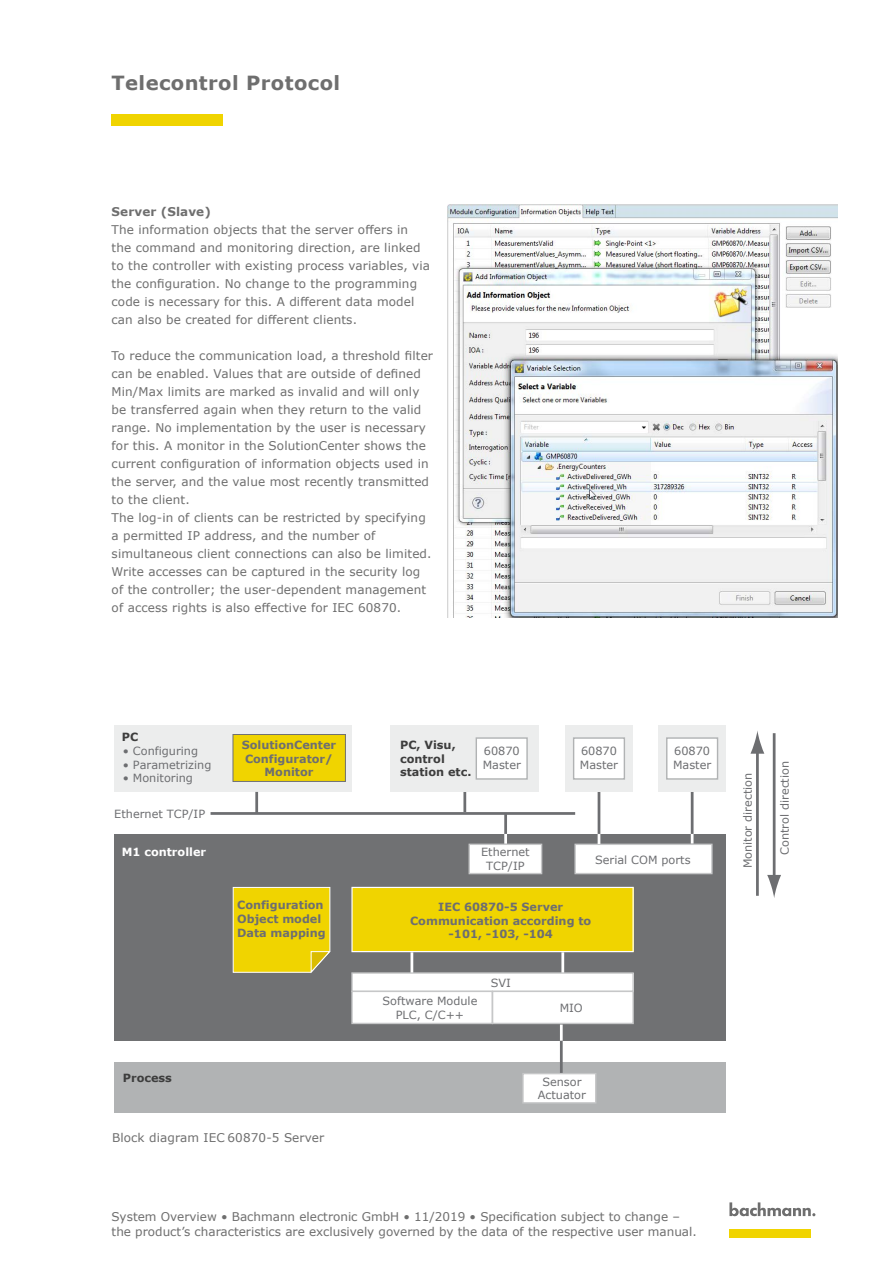
<style>
.page{position:relative;width:893px;height:1263px;background:#fff}
.page>*{position:absolute;margin:0;border:0;box-sizing:border-box;transform-origin:0 0}
.t1{font:700 19.5px "Verdana";letter-spacing:.02em;color:#6e6e6e}
.t2{font:12px/18px "Verdana";letter-spacing:.01em;color:#6e6e6e}
.t3{font:700 12px "Verdana";letter-spacing:.01em;color:#6e6e6e}
.t4{font:11.25px/13.5px "Verdana";color:#6d6e71}
.t5{font:700 11.25px/13.5px "Verdana";color:#6d6e71;text-align:center}
.t6{font:700 11.25px/13.5px "Verdana";color:#3d3d3d}
.t7{font:700 11.25px "Verdana";color:#fff}
</style>
<div class="page">
<div style="left:112px;top:115px;width:111px;height:11px;background:#f0d400"></div>
<hr style="left:463px;top:790px;width:3px;height:22px;background:#6d6e71">
<div style="left:114px;top:1062px;width:612px;height:51px;background:#b1b3b4"></div>
<div style="left:114px;top:725px;width:238px;height:67px;background:#eceded"></div>
<div style="left:114px;top:834px;width:612px;height:207px;background:#707173"></div>
<div style="left:233px;top:734px;width:112px;height:47px;background:#f0d400"></div>
<div style="left:233px;top:734px;width:113px;height:48px;border:1px solid #707173"></div>
<hr style="left:211px;top:812px;width:364px;height:3px;background:#6d6e71">
<svg style="left:232px;top:887px;width:99px;height:86px;background:#ebd110"></svg>
<div style="left:352px;top:887px;width:281px;height:64px;background:#f0d400"></div>
<div style="left:351px;top:887px;width:283px;height:65px;border:1px solid #fff"></div>
<hr style="left:410px;top:952px;width:3px;height:22px;background:#fff">
<hr style="left:561px;top:952px;width:3px;height:22px;background:#fff">
<div style="left:352px;top:973px;width:281px;height:18px;background:#fff"></div>
<div style="left:351px;top:972px;width:283px;height:20px;border:1px solid #c6c7c8"></div>
<div style="left:352px;top:991px;width:140px;height:32px;background:#fff"></div>
<div style="left:351px;top:991px;width:142px;height:33px;border:1px solid #c6c7c8"></div>
<div style="left:493px;top:991px;width:140px;height:32px;background:#fff"></div>
<div style="left:492px;top:991px;width:142px;height:33px;border:1px solid #c6c7c8"></div>
<hr style="left:560px;top:1024px;width:3px;height:50px;background:#6d6e71">
<hr style="left:560px;top:1024px;width:3px;height:17px;background:#fff">
<hr style="left:504px;top:813px;width:3px;height:31px;background:#6d6e71">
<svg style="left:504px;top:834px;width:3px;height:10px"></svg>
<hr style="left:255px;top:792px;width:3px;height:21px;background:#6d6e71">
<div style="left:523px;top:1073px;width:73px;height:30px;background:#fff"></div>
<div style="left:522px;top:1073px;width:74px;height:30px;border:1px solid #c6c7c8"></div>
<div style="left:469px;top:844px;width:73px;height:29px;background:#fff"></div>
<div style="left:469px;top:844px;width:73px;height:30px;border:1px solid #c6c7c8"></div>
<div style="left:575px;top:844px;width:137px;height:29px;background:#fff"></div>
<div style="left:574px;top:844px;width:139px;height:30px;border:1px solid #c6c7c8"></div>
<div style="left:391px;top:725px;width:148px;height:67px;background:#eceded"></div>
<div style="left:476px;top:738px;width:51px;height:41px;background:#fff"></div>
<div style="left:476px;top:737px;width:52px;height:43px;border:1px solid #b1b3b4"></div>
<hr style="left:756px;top:749px;width:3px;height:147px;background:#6d6e71">
<svg style="left:750px;top:731px;width:14px;height:23px"></svg>
<hr style="left:773px;top:733px;width:2px;height:146px;background:#6d6e71">
<svg style="left:767px;top:875px;width:14px;height:23px"></svg>
<svg style="left:598px;top:834px;width:2px;height:10px"></svg>
<hr style="left:598px;top:790px;width:2px;height:44px;background:#6d6e71">
<svg style="left:691px;top:834px;width:2px;height:9px"></svg>
<hr style="left:691px;top:790px;width:2px;height:44px;background:#6d6e71">
<div style="left:658px;top:725px;width:68px;height:67px;background:#eceded"></div>
<div style="left:667px;top:738px;width:50px;height:41px;background:#fff"></div>
<div style="left:666px;top:737px;width:52px;height:43px;border:1px solid #b1b3b4"></div>
<div style="left:565px;top:725px;width:68px;height:67px;background:#eceded"></div>
<div style="left:574px;top:738px;width:50px;height:41px;background:#fff"></div>
<div style="left:573px;top:737px;width:52px;height:43px;border:1px solid #b1b3b4"></div>
<img style="left:448px;top:205px;width:389px;height:412px">
<svg style="left:729px;top:1202px;width:86px;height:15px"></svg>
<div style="left:729px;top:1229px;width:82px;height:8px;background:#f0d400"></div>
<h1 class="t1" style="left:112px;top:69px;width:230px">Telecontrol Protocol</h1>
<p class="t3" style="left:112px;top:203px;width:101px">Server (Slave)</p>
<p class="t2" style="left:112px;top:221px;width:320px">The information objects that the server offers in the command and monitoring direction, are linked to the controller with existing process variables, via the configuration. No change to the programming code is necessary for this. A different data model can also be created for different clients.</p>
<p class="t2" style="left:112px;top:347px;width:323px">To reduce the communication load, a threshold filter can be enabled. Values that are outside of defined Min/Max limits are marked as invalid and will only be transferred again when they return to the valid range. No implementation by the user is necessary for this. A monitor in the SolutionCenter shows the current configuration of information objects used in the server, and the value most recently transmitted to the client.<br>The log-in of clients can be restricted by specifying a permitted IP address, and the number of simultaneous client connections can also be limited.<br>Write accesses can be captured in the security log of the controller; the user-dependent management of access rights is also effective for IEC 60870.</p>
<p class="t6" style="left:122px;top:729px;width:18px">PC</p>
<p class="t4" style="left:123px;top:744px;width:77px">• Configuring</p>
<p class="t4" style="left:123px;top:758px;width:90px">• Parametrizing</p>
<p class="t4" style="left:123px;top:771px;width:72px">• Monitoring</p>
<p class="t4" style="left:114px;top:807px;width:92px">Ethernet TCP/IP</p>
<p class="t7" style="left:122px;top:844px;width:86px">M1 controller</p>
<p class="t5" style="left:242px;top:738px;width:96px">SolutionCenter<br>Configurator/<br>Monitor</p>
<p class="t5" style="left:237px;top:898px;width:90px;text-align:left">Configuration<br>Object model<br>Data mapping</p>
<p class="t6" style="left:400px;top:738px;width:73px">PC, Visu, control station etc.</p>
<p class="t4" style="left:483px;top:744px;width:40px">60870<br>Master</p>
<p class="t4" style="left:580px;top:744px;width:40px">60870<br>Master</p>
<p class="t4" style="left:673px;top:744px;width:40px">60870<br>Master</p>
<p class="t4" style="left:481px;top:845px;width:50px;text-align:center">Ethernet<br>TCP/IP</p>
<p class="t4" style="left:595px;top:853px;width:97px">Serial COM ports</p>
<p class="t5" style="left:410px;top:900px;width:183px">IEC 60870-5 Server<br>Communication according to -101, -103, -104</p>
<p class="t4" style="left:491px;top:976px;width:22px">SVI</p>
<p class="t4" style="left:383px;top:994px;width:96px;text-align:center">Software Module<br>PLC, C/C++</p>
<p class="t4" style="left:560px;top:1001px;width:25px">MIO</p>
<p class="t6" style="left:123px;top:1070px;width:51px">Process</p>
<p class="t4" style="left:538px;top:1075px;width:50px;text-align:center">Sensor<br>Actuator</p>
<p class="t2" style="left:112px;top:1129px;width:214px">Block diagram IEC 60870-5 Server</p>
<p class="t2" style="left:112px;top:1209px;width:587px;line-height:14.4px">System Overview • Bachmann electronic GmbH • 11/2019 • Specification subject to change – the product’s characteristics are exclusively governed by the data of the respective user manual.</p>
<p class="t4" style="left:741px;top:868px;width:97px;rotate:-90deg">Monitor direction</p>
<p class="t4" style="left:778px;top:855px;width:96px;rotate:-90deg">Control direction</p>
</div>
